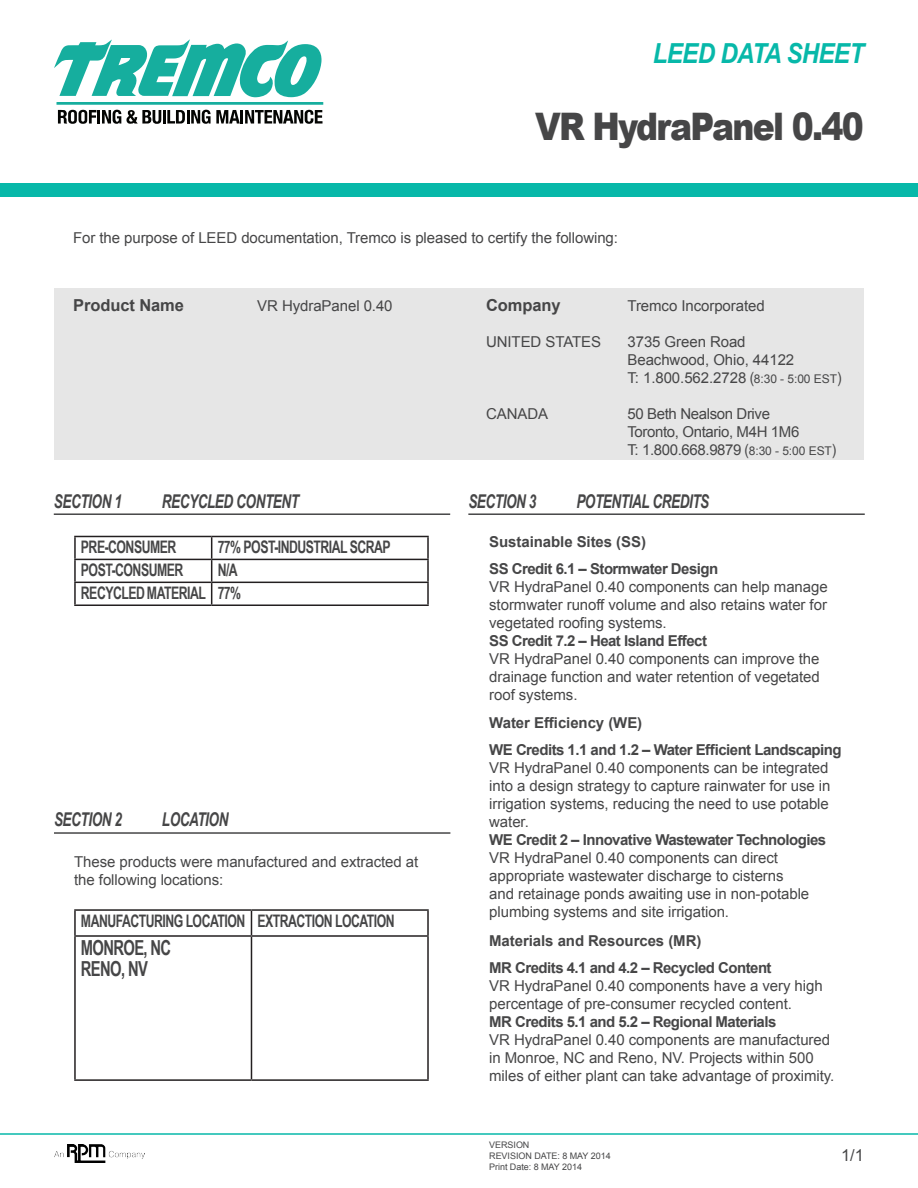
<style>
.page{position:relative;width:918px;height:1188px;background:#fff}
.page>*{position:absolute;margin:0;border:0;box-sizing:border-box;transform-origin:0 0}
.System_Title{font:900 37.95px "Arial";letter-spacing:-.05em;color:#464647;scale:.87 1}
.Sheet_title{font:italic 700 27.6px "Arial";letter-spacing:-.025em;color:#07b8a9;scale:.87 1}
.Tagline{font:700 20.7px "Arial Narrow";letter-spacing:-.035em;color:#464647;scale:.87 1}
.Tagline-2{font:italic 700 18.9px "Arial Narrow";letter-spacing:-.025em;color:#464647;scale:.87 1}
.Tagline-3{font:700 17.25px "Arial Narrow";letter-spacing:-.035em;color:#464647;scale:.87 1}
.Main_text{font:700 16.5px "Arial";letter-spacing:-.005em;color:#464647}
.Main_text_right{font:16.5px "Arial";color:#464647}
.Main_text_indent{font:15px/18px "Arial";letter-spacing:-.005em;color:#464647}
.Main_text_indent-2{font:700 15px "Arial";letter-spacing:-.035em;color:#464647}
.Tagline-4{font:15px "Arial";letter-spacing:-.005em;color:#464647}
.Tagline-5{font:15px "Arial";letter-spacing:-.025em;color:#464647}
.Main_text_indent-3{font:700 15px "Arial";letter-spacing:-.005em;color:#464647}
.Main_text-2{font:15px "Arial";letter-spacing:-.005em;color:#464647}
.Paragraph_Style_1{font:9px "Arial";letter-spacing:-.005em;color:#464647}
.s1{font-size:15.6px}
.s2{font-size:12px}
</style>
<div class="page">
<div style="left:54px;top:288px;width:810px;height:172px;background:#e6e6e6"></div>
<div style="left:0;top:183px;width:918px;height:13px;background:#07b8a9"></div>
<hr style="left:0;top:1133px;width:918px;height:2px;background:#07b8a9">
<hr style="left:74px;top:909px;width:177px;height:2px;background:#231f20">
<hr style="left:74px;top:911px;width:2px;height:24px;background:#231f20">
<hr style="left:251px;top:909px;width:178px;height:2px;background:#231f20">
<svg style="left:251px;top:911px;width:1px;height:24px"></svg>
<hr style="left:427px;top:911px;width:2px;height:24px;background:#231f20">
<hr style="left:74px;top:935px;width:177px;height:2px;background:#231f20">
<hr style="left:74px;top:937px;width:2px;height:142px;background:#231f20">
<hr style="left:251px;top:935px;width:178px;height:2px;background:#231f20">
<hr style="left:251px;top:937px;width:1px;height:142px;background:#231f20">
<hr style="left:427px;top:937px;width:2px;height:142px;background:#231f20">
<hr style="left:74px;top:1079px;width:177px;height:2px;background:#231f20">
<hr style="left:251px;top:1079px;width:178px;height:2px;background:#231f20">
<hr style="left:54px;top:513px;width:396px;height:2px;background:#464647">
<hr style="left:54px;top:832px;width:396px;height:2px;background:#464647">
<hr style="left:468px;top:513px;width:397px;height:2px;background:#464647">
<hr style="left:74px;top:536px;width:138px;height:1px;background:#231f20">
<hr style="left:74px;top:537px;width:2px;height:22px;background:#231f20">
<hr style="left:212px;top:536px;width:217px;height:1px;background:#231f20">
<hr style="left:427px;top:537px;width:2px;height:22px;background:#231f20">
<hr style="left:74px;top:559px;width:138px;height:1px;background:#231f20">
<hr style="left:74px;top:560px;width:2px;height:22px;background:#231f20">
<hr style="left:212px;top:559px;width:217px;height:1px;background:#231f20">
<hr style="left:427px;top:560px;width:2px;height:22px;background:#231f20">
<hr style="left:74px;top:582px;width:138px;height:1px;background:#231f20">
<hr style="left:74px;top:583px;width:2px;height:21px;background:#231f20">
<hr style="left:212px;top:582px;width:217px;height:1px;background:#231f20">
<svg style="left:211px;top:537px;width:1px;height:67px"></svg>
<hr style="left:427px;top:583px;width:2px;height:21px;background:#231f20">
<hr style="left:74px;top:604px;width:138px;height:2px;background:#231f20">
<hr style="left:212px;top:604px;width:217px;height:2px;background:#231f20">
<svg style="left:54px;top:39px;width:268px;height:58px"></svg>
<hr style="left:163px;top:110px;width:3px;height:14px;background:#040503">
<svg style="left:58px;top:110px;width:103px;height:14px"></svg>
<svg style="left:167px;top:110px;width:156px;height:14px"></svg>
<div style="left:56px;top:102px;width:267px;height:3px;border:2px solid #16ae9e"></div>
<img style="left:54px;top:1144px;width:90px;height:19px">
<p class="Sheet_title" style="left:653px;top:35px;width:244px">LEED DATA SHEET</p>
<p class="System_Title" style="left:535px;top:99px;width:380px">VR HydraPanel 0.40</p>
<p class="Main_text_indent" style="left:73px;top:229px;width:547px">For the purpose of LEED documentation, Tremco is pleased to certify the following:</p>
<p class="Main_text" style="left:73px;top:294px;width:112px">Product Name</p>
<p class="Main_text-2" style="left:257px;top:296px;width:137px">VR HydraPanel 0.40</p>
<p class="Main_text" style="left:486px;top:294px;width:76px">Company</p>
<p class="Tagline-4" style="left:486px;top:332px;width:117px">UNITED STATES</p>
<p class="Tagline-4" style="left:486px;top:404px;width:64px">CANADA</p>
<p class="Tagline-4" style="left:627px;top:296px;width:139px">Tremco Incorporated</p>
<p class="Tagline-4" style="left:627px;top:332px;width:120px">3735 Green Road</p>
<p class="Tagline-4" style="left:627px;top:350px;width:168px">Beachwood, Ohio, 44122</p>
<p class="Tagline-4" style="left:627px;top:368px;width:216px">T: 1.800.562.2728 <span class="s1">(</span><span class="s2">8:30 - 5:00 EST</span><span class="s1">)</span></p>
<p class="Tagline-5" style="left:627px;top:404px;width:144px">50 Beth Nealson Drive</p>
<p class="Tagline-5" style="left:627px;top:422px;width:173px">Toronto, Ontario, M4H 1M6</p>
<p class="Tagline-5" style="left:627px;top:440px;width:210px">T: 1.800.668.9879 <span class="s1">(</span><span class="s2">8:30 - 5:00 EST</span><span class="s1">)</span></p>
<p class="Tagline-2" style="left:54px;top:487px;width:80px">SECTION 1</p>
<p class="Tagline-2" style="left:162px;top:487px;width:159px">RECYCLED CONTENT</p>
<p class="Tagline-3" style="left:81px;top:534px;width:111px">PRE-CONSUMER</p>
<p class="Tagline-3" style="left:218px;top:534px;width:200px">77% POST-INDUSTRIAL SCRAP</p>
<p class="Tagline-3" style="left:81px;top:557px;width:119px">POST-CONSUMER</p>
<p class="Tagline-3" style="left:218px;top:557px;width:25px">N/A</p>
<p class="Tagline-3" style="left:81px;top:580px;width:145px">RECYCLED MATERIAL</p>
<p class="Tagline-3" style="left:218px;top:580px;width:29px">77%</p>
<p class="Tagline-2" style="left:54px;top:806px;width:80px">SECTION 2</p>
<p class="Tagline-2" style="left:162px;top:806px;width:78px">LOCATION</p>
<p class="Main_text_indent" style="left:74px;top:853px;width:346px">These products were manufactured and extracted at the following locations:</p>
<p class="Tagline-3" style="left:81px;top:908px;width:190px">MANUFACTURING LOCATION</p>
<p class="Tagline-3" style="left:257px;top:908px;width:159px">EXTRACTION LOCATION</p>
<p class="Tagline" style="left:81px;top:932px;width:105px">MONROE, NC</p>
<p class="Tagline" style="left:81px;top:953px;width:78px">RENO, NV</p>
<p class="Tagline-2" style="left:468px;top:487px;width:80px">SECTION 3</p>
<p class="Tagline-2" style="left:576px;top:487px;width:154px">POTENTIAL CREDITS</p>
<p class="Main_text_indent-3" style="left:489px;top:532px;width:158px">Sustainable Sites (SS)</p>
<p class="Main_text_indent-2" style="left:489px;top:559px;width:231px">SS Credit 6.1 – Stormwater Design</p>
<p class="Main_text_indent" style="left:489px;top:578px;width:340px;text-align:justify">VR HydraPanel 0.40 components can help manage stormwater runoff volume and also retains water for vegetated roofing systems.</p>
<p class="Main_text_indent-2" style="left:489px;top:631px;width:219px">SS Credit 7.2 – Heat Island Effect</p>
<p class="Main_text_indent" style="left:489px;top:650px;width:332px;text-align:justify">VR HydraPanel 0.40 components can improve the drainage function and water retention of vegetated roof systems.</p>
<p class="Main_text_indent-3" style="left:489px;top:713px;width:155px">Water Efficiency (WE)</p>
<p class="Main_text_indent-2" style="left:489px;top:740px;width:354px">WE Credits 1.1 and 1.2 – Water Efficient Landscaping</p>
<p class="Main_text_indent" style="left:489px;top:759px;width:343px">VR HydraPanel 0.40 components can be integrated into a design strategy to capture rainwater for use in irrigation systems, reducing the need to use potable water.</p>
<p class="Main_text_indent-2" style="left:489px;top:830px;width:339px">WE Credit 2 – Innovative Wastewater Technologies</p>
<p class="Main_text_indent" style="left:489px;top:849px;width:322px">VR HydraPanel 0.40 components can direct appropriate wastewater discharge to cisterns and retainage ponds awaiting use in non-potable plumbing systems and site irrigation.</p>
<p class="Main_text_indent-3" style="left:489px;top:931px;width:214px">Materials and Resources (MR)</p>
<p class="Main_text_indent-2" style="left:489px;top:958px;width:284px">MR Credits 4.1 and 4.2 – Recycled Content</p>
<p class="Main_text_indent" style="left:489px;top:977px;width:335px">VR HydraPanel 0.40 components have a very high percentage of pre-consumer recycled content.</p>
<p class="Main_text_indent-2" style="left:489px;top:1012px;width:289px">MR Credits 5.1 and 5.2 – Regional Materials</p>
<p class="Main_text_indent" style="left:489px;top:1031px;width:347px">VR HydraPanel 0.40 components are manufactured in Monroe, NC and Reno, NV. Projects within 500 miles of either plant can take advantage of proximity.</p>
<p class="Paragraph_Style_1" style="left:489px;top:1139px;width:42px">VERSION</p>
<p class="Paragraph_Style_1" style="left:489px;top:1150px;width:123px">REVISION DATE: 8 MAY 2014</p>
<p class="Paragraph_Style_1" style="left:489px;top:1161px;width:94px">Print Date: 8 MAY 2014</p>
<p class="Main_text_right" style="left:841px;top:1144px;width:24px">1/1</p>
</div>
